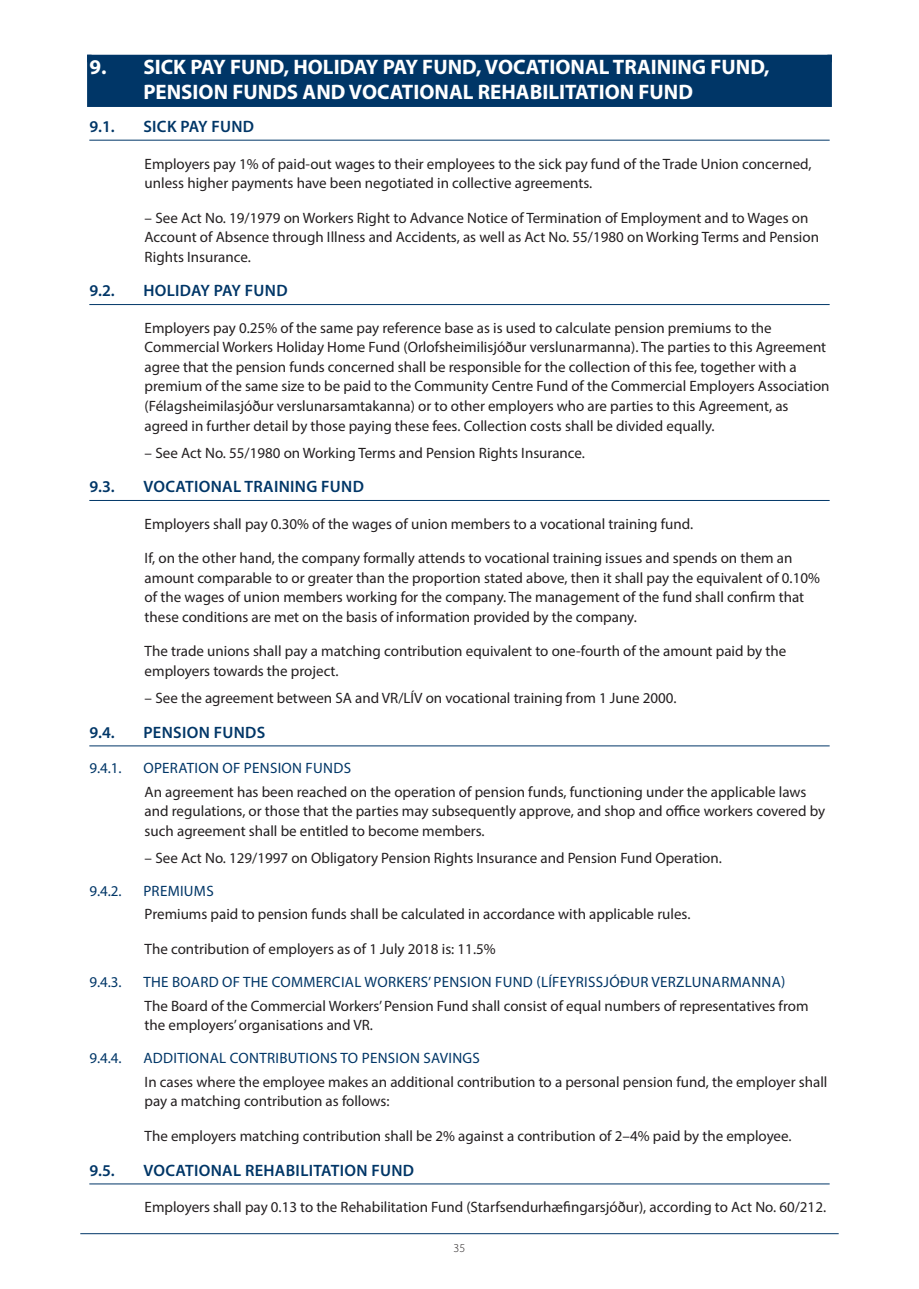
<style>
.page{position:relative;width:919px;height:1289px;background:#fff}
.page>*{position:absolute;margin:0;border:0;box-sizing:border-box;transform-origin:0 0}
.AÐALKAFLI{font:700 21px/25.2px "Myriad Pro";color:#fff}
.KAFLI_2{font:600 16.5px "Myriad Pro";letter-spacing:.02em;color:#003667}
.Running_text{font:15px/19.5px "Myriad Pro";color:#231f20}
.KAFLI_3{font:15px "Myriad Pro";letter-spacing:.02em;color:#003667}
.t1{font:300 12px "Myriad Pro";color:#231f20}
</style>
<div class="page">
<hr style="left:80px;top:1233px;width:758px;height:1px;background:#003667">
<div style="left:89px;top:58px;width:740px;height:47px;background:#003667"></div>
<div style="left:87px;top:52px;width:744px;height:55px;border:4px solid #003667"></div>
<div style="left:87px;top:55px;width:744px;height:7px;background:#003667"></div>
<hr style="left:89px;top:140px;width:740px;height:1px;background:#003667">
<hr style="left:89px;top:304px;width:740px;height:1px;background:#003667">
<hr style="left:89px;top:500px;width:740px;height:1px;background:#003667">
<hr style="left:89px;top:745px;width:740px;height:1px;background:#003667">
<hr style="left:89px;top:1183px;width:740px;height:1px;background:#003667">
<p class="AÐALKAFLI" style="left:143px;top:54px;width:627px;text-indent:-54px">9. SICK PAY FUND, HOLIDAY PAY FUND, VOCATIONAL TRAINING FUND,<br>PENSION FUNDS AND VOCATIONAL REHABILITATION FUND</p>
<p class="KAFLI_2" style="left:89px;top:116px;width:27px">9.1.</p>
<p class="KAFLI_2" style="left:143px;top:116px;width:112px">SICK PAY FUND</p>
<p class="Running_text" style="left:145px;top:153px;width:668px">Employers pay 1% of paid-out wages to their employees to the sick pay fund of the Trade Union concerned, unless higher payments have been negotiated in collective agreements.</p>
<p class="Running_text" style="left:145px;top:207px;width:675px">– See Act No. 19/1979 on Workers Right to Advance Notice of Termination of Employment and to Wages on<br>Account of Absence through Illness and Accidents, as well as Act No. 55/1980 on Working Terms and Pension<br>Rights Insurance.</p>
<p class="KAFLI_2" style="left:89px;top:280px;width:27px">9.2.</p>
<p class="KAFLI_2" style="left:143px;top:280px;width:146px">HOLIDAY PAY FUND</p>
<p class="Running_text" style="left:145px;top:318px;width:686px">Employers pay 0.25% of the same pay reference base as is used to calculate pension premiums to the Commercial Workers Holiday Home Fund (Orlofsheimilisjóður verslunarmanna). The parties to this Agreement agree that the pension funds concerned shall be responsible for the collection of this fee, together with a premium of the same size to be paid to the Community Centre Fund of the Commercial Employers Association (Félagsheimilasjóður verslunarsamtakanna) or to other employers who are parties to this Agreement, as agreed in further detail by those paying these fees. Collection costs shall be divided equally.</p>
<p class="Running_text" style="left:145px;top:442px;width:442px">– See Act No. 55/1980 on Working Terms and Pension Rights Insurance.</p>
<p class="KAFLI_2" style="left:89px;top:476px;width:27px">9.3.</p>
<p class="KAFLI_2" style="left:143px;top:476px;width:222px">VOCATIONAL TRAINING FUND</p>
<p class="Running_text" style="left:145px;top:514px;width:550px">Employers shall pay 0.30% of the wages of union members to a vocational training fund.</p>
<p class="Running_text" style="left:145px;top:548px;width:676px">If, on the other hand, the company formally attends to vocational training issues and spends on them an amount comparable to or greater than the proportion stated above, then it shall pay the equivalent of 0.10% of the wages of union members working for the company. The management of the fund shall confirm that these conditions are met on the basis of information provided by the company.</p>
<p class="Running_text" style="left:145px;top:641px;width:643px">The trade unions shall pay a matching contribution equivalent to one-fourth of the amount paid by the employers towards the project.</p>
<p class="Running_text" style="left:145px;top:688px;width:533px">– See the agreement between SA and VR/LÍV on vocational training from 1 June 2000.</p>
<p class="KAFLI_2" style="left:89px;top:721px;width:27px">9.4.</p>
<p class="KAFLI_2" style="left:143px;top:721px;width:123px">PENSION FUNDS</p>
<p class="KAFLI_3" style="left:89px;top:758px;width:34px">9.4.1.</p>
<p class="KAFLI_3" style="left:143px;top:758px;width:209px">OPERATION OF PENSION FUNDS</p>
<p class="Running_text" style="left:145px;top:781px;width:682px">An agreement has been reached on the operation of pension funds, functioning under the applicable laws and regulations, or those that the parties may subsequently approve, and shop and office workers covered by such agreement shall be entitled to become members.</p>
<p class="Running_text" style="left:145px;top:847px;width:578px">– See Act No. 129/1997 on Obligatory Pension Rights Insurance and Pension Fund Operation.</p>
<p class="KAFLI_3" style="left:89px;top:881px;width:34px">9.4.2.</p>
<p class="KAFLI_3" style="left:143px;top:881px;width:72px">PREMIUMS</p>
<p class="Running_text" style="left:145px;top:904px;width:547px">Premiums paid to pension funds shall be calculated in accordance with applicable rules.</p>
<p class="Running_text" style="left:145px;top:938px;width:352px">The contribution of employers as of 1 July 2018 is: 11.5%</p>
<p class="KAFLI_3" style="left:89px;top:972px;width:34px">9.4.3.</p>
<p class="KAFLI_3" style="left:143px;top:972px;width:643px">THE BOARD OF THE COMMERCIAL WORKERS’ PENSION FUND (LÍFEYRISSJÓÐUR VERZLUNARMANNA)</p>
<p class="Running_text" style="left:145px;top:995px;width:665px">The Board of the Commercial Workers’ Pension Fund shall consist of equal numbers of representatives from the employers’ organisations and VR.</p>
<p class="KAFLI_3" style="left:89px;top:1048px;width:34px">9.4.4.</p>
<p class="KAFLI_3" style="left:143px;top:1048px;width:338px">ADDITIONAL CONTRIBUTIONS TO PENSION SAVINGS</p>
<p class="Running_text" style="left:145px;top:1071px;width:684px">In cases where the employee makes an additional contribution to a personal pension fund, the employer shall pay a matching contribution as follows:</p>
<p class="Running_text" style="left:145px;top:1125px;width:648px">The employers matching contribution shall be 2% against a contribution of 2–4% paid by the employee.</p>
<p class="KAFLI_2" style="left:89px;top:1159px;width:27px">9.5.</p>
<p class="KAFLI_2" style="left:143px;top:1159px;width:272px">VOCATIONAL REHABILITATION FUND</p>
<p class="Running_text" style="left:145px;top:1197px;width:683px">Employers shall pay 0.13 to the Rehabilitation Fund (Starfsendurhæfingarsjóður), according to Act No. 60/212.</p>
<p class="t1" style="left:453px;top:1240px;width:13px">35</p>
</div>
